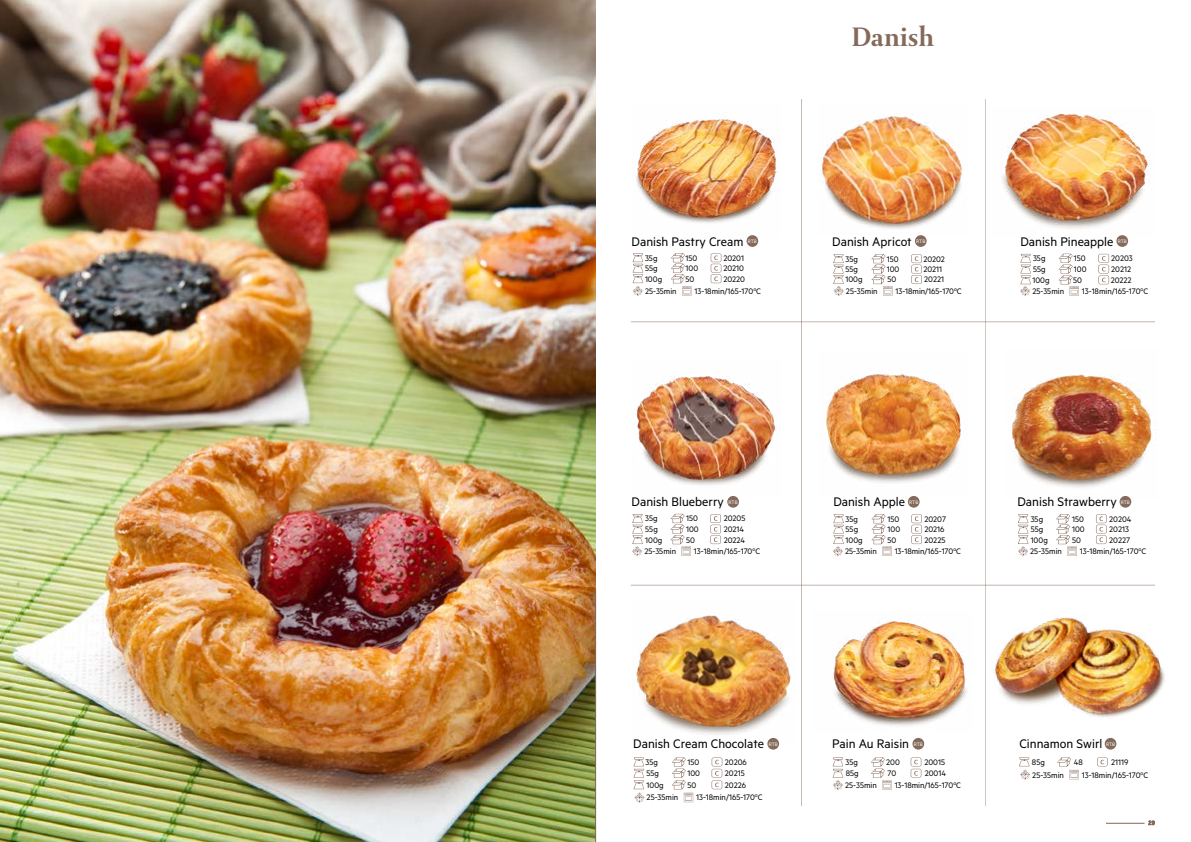
<style>
.page{position:relative;width:1191px;height:842px;background:#fff}
.page>*{position:absolute;margin:0;border:0;box-sizing:border-box;transform-origin:0 0}
.t1{font:700 28px "DTL Paradox T";color:#85695b}
.t2{font:14px "Metric";color:#000}
.t3{font:9px "Metric";color:#000}
.t4{font:5.5px "Metric";letter-spacing:-.005em;color:#fff}
</style>
<div class="page">
<hr style="left:1106px;top:823px;width:38px;height:1px;background:#85695b">
<img style="left:0;top:0;width:595px;height:842px">
<img style="left:1002px;top:114px;width:148px;height:124px">
<img style="left:636px;top:615px;width:155px;height:127px">
<img style="left:636px;top:118px;width:141px;height:120px">
<img style="left:636px;top:375px;width:144px;height:110px">
<img style="left:1012px;top:374px;width:144px;height:126px">
<img style="left:819px;top:113px;width:143px;height:116px">
<img style="left:826px;top:369px;width:135px;height:114px">
<hr style="left:595px;top:588px;width:1px;height:254px;background:#85695b">
<svg style="left:710px;top:253px;width:11px;height:30px"></svg>
<svg style="left:911px;top:254px;width:11px;height:30px"></svg>
<svg style="left:1098px;top:254px;width:11px;height:30px"></svg>
<svg style="left:710px;top:514px;width:11px;height:30px"></svg>
<svg style="left:911px;top:514px;width:11px;height:30px"></svg>
<svg style="left:1096px;top:514px;width:10px;height:30px"></svg>
<svg style="left:1097px;top:757px;width:10px;height:9px"></svg>
<img style="left:994px;top:617px;width:171px;height:124px">
<svg style="left:910px;top:757px;width:11px;height:21px"></svg>
<img style="left:833px;top:621px;width:134px;height:105px">
<hr style="left:985px;top:99px;width:1px;height:707px;background:#85695b">
<hr style="left:801px;top:99px;width:1px;height:707px;background:#85695b">
<hr style="left:631px;top:322px;width:524px;height:1px;background:#85695b">
<hr style="left:631px;top:585px;width:524px;height:1px;background:#85695b">
<svg style="left:711px;top:757px;width:11px;height:32px"></svg>
<svg style="left:671px;top:253px;width:20px;height:43px"></svg>
<svg style="left:632px;top:253px;width:11px;height:43px"></svg>
<svg style="left:871px;top:254px;width:21px;height:42px"></svg>
<svg style="left:833px;top:254px;width:10px;height:42px"></svg>
<svg style="left:1058px;top:254px;width:21px;height:42px"></svg>
<svg style="left:1020px;top:254px;width:11px;height:42px"></svg>
<svg style="left:670px;top:514px;width:21px;height:42px"></svg>
<svg style="left:632px;top:514px;width:11px;height:42px"></svg>
<svg style="left:871px;top:514px;width:20px;height:42px"></svg>
<svg style="left:833px;top:514px;width:11px;height:42px"></svg>
<svg style="left:1056px;top:514px;width:20px;height:42px"></svg>
<svg style="left:1018px;top:514px;width:10px;height:42px"></svg>
<svg style="left:672px;top:757px;width:21px;height:45px"></svg>
<svg style="left:633px;top:757px;width:11px;height:45px"></svg>
<svg style="left:871px;top:757px;width:20px;height:33px"></svg>
<svg style="left:832px;top:757px;width:11px;height:33px"></svg>
<svg style="left:1057px;top:757px;width:21px;height:22px"></svg>
<svg style="left:1019px;top:757px;width:11px;height:22px"></svg>
<div style="left:746px;top:235px;width:12px;height:12px;background:#85695b;border-radius:50%"></div>
<div style="left:727px;top:496px;width:12px;height:12px;background:#85695b;border-radius:50%"></div>
<div style="left:767px;top:738px;width:12px;height:12px;background:#85695b;border-radius:50%"></div>
<div style="left:912px;top:738px;width:12px;height:12px;background:#85695b;border-radius:50%"></div>
<div style="left:1104px;top:738px;width:12px;height:12px;background:#85695b;border-radius:50%"></div>
<div style="left:908px;top:496px;width:11px;height:12px;background:#85695b;border-radius:50%"></div>
<div style="left:1119px;top:496px;width:12px;height:12px;background:#85695b;border-radius:50%"></div>
<div style="left:915px;top:235px;width:11px;height:12px;background:#85695b;border-radius:50%"></div>
<div style="left:1116px;top:235px;width:12px;height:12px;background:#85695b;border-radius:50%"></div>
<svg style="left:37px;top:821px;width:6px;height:4px"></svg>
<h1 class="t1" style="left:851px;top:19px;width:84px">Danish</h1>
<h2 class="t2" style="left:631px;top:233px;width:113px">Danish Pastry Cream</h2>
<h2 class="t2" style="left:832px;top:233px;width:81px">Danish Apricot</h2>
<h2 class="t2" style="left:1020px;top:233px;width:95px">Danish Pineapple</h2>
<p class="t4" style="left:748px;top:238px;width:11px">RTB</p>
<p class="t4" style="left:916px;top:238px;width:11px">RTB</p>
<p class="t4" style="left:1117px;top:238px;width:11px">RTB</p>
<p class="t3" style="left:645px;top:253px;width:14px">35g</p>
<p class="t3" style="left:685px;top:253px;width:13px">150</p>
<p class="t3" style="left:723px;top:253px;width:22px">20201</p>
<p class="t3" style="left:645px;top:263px;width:14px">55g</p>
<p class="t3" style="left:685px;top:263px;width:14px">100</p>
<p class="t3" style="left:723px;top:263px;width:22px">20210</p>
<p class="t3" style="left:645px;top:274px;width:19px">100g</p>
<p class="t3" style="left:685px;top:274px;width:10px">50</p>
<p class="t3" style="left:723px;top:274px;width:23px">20220</p>
<p class="t3" style="left:845px;top:274px;width:19px">100g</p>
<p class="t3" style="left:887px;top:274px;width:10px">50</p>
<p class="t3" style="left:924px;top:274px;width:21px">20221</p>
<p class="t3" style="left:845px;top:253px;width:14px">35g</p>
<p class="t3" style="left:886px;top:253px;width:13px">150</p>
<p class="t3" style="left:923px;top:253px;width:23px">20202</p>
<p class="t3" style="left:845px;top:264px;width:14px">55g</p>
<p class="t3" style="left:886px;top:264px;width:14px">100</p>
<p class="t3" style="left:923px;top:264px;width:20px">20211</p>
<p class="t3" style="left:1033px;top:253px;width:14px">35g</p>
<p class="t3" style="left:1073px;top:253px;width:13px">150</p>
<p class="t3" style="left:1111px;top:253px;width:23px">20203</p>
<p class="t3" style="left:1033px;top:264px;width:14px">55g</p>
<p class="t3" style="left:1073px;top:264px;width:14px">100</p>
<p class="t3" style="left:1111px;top:264px;width:21px">20212</p>
<p class="t3" style="left:1032px;top:275px;width:19px">100g</p>
<p class="t3" style="left:1073px;top:275px;width:10px">50</p>
<p class="t3" style="left:1110px;top:275px;width:22px">20222</p>
<p class="t3" style="left:645px;top:286px;width:33px">25-35min</p>
<p class="t3" style="left:694px;top:286px;width:68px">13-18min/165-170<sup>o</sup>C</p>
<p class="t3" style="left:846px;top:286px;width:33px">25-35min</p>
<p class="t3" style="left:895px;top:286px;width:68px">13-18min/165-170<sup>o</sup>C</p>
<p class="t3" style="left:1032px;top:286px;width:33px">25-35min</p>
<p class="t3" style="left:1081px;top:286px;width:68px">13-18min/165-170<sup>o</sup>C</p>
<h2 class="t2" style="left:631px;top:494px;width:94px">Danish Blueberry</h2>
<h2 class="t2" style="left:833px;top:494px;width:73px">Danish Apple</h2>
<h2 class="t2" style="left:1017px;top:494px;width:101px">Danish Strawberry</h2>
<p class="t4" style="left:728px;top:499px;width:11px">RTB</p>
<p class="t4" style="left:909px;top:499px;width:11px">RTB</p>
<p class="t4" style="left:1120px;top:499px;width:11px">RTB</p>
<p class="t3" style="left:645px;top:513px;width:14px">35g</p>
<p class="t3" style="left:686px;top:513px;width:13px">150</p>
<p class="t3" style="left:723px;top:513px;width:23px">20205</p>
<p class="t3" style="left:645px;top:524px;width:14px">55g</p>
<p class="t3" style="left:686px;top:524px;width:14px">100</p>
<p class="t3" style="left:723px;top:524px;width:22px">20214</p>
<p class="t3" style="left:645px;top:534px;width:19px">100g</p>
<p class="t3" style="left:686px;top:534px;width:10px">50</p>
<p class="t3" style="left:723px;top:534px;width:23px">20224</p>
<p class="t3" style="left:845px;top:514px;width:14px">35g</p>
<p class="t3" style="left:887px;top:514px;width:13px">150</p>
<p class="t3" style="left:924px;top:514px;width:23px">20207</p>
<p class="t3" style="left:845px;top:524px;width:14px">55g</p>
<p class="t3" style="left:887px;top:524px;width:14px">100</p>
<p class="t3" style="left:924px;top:524px;width:22px">20216</p>
<p class="t3" style="left:845px;top:534px;width:19px">100g</p>
<p class="t3" style="left:887px;top:534px;width:10px">50</p>
<p class="t3" style="left:924px;top:534px;width:22px">20225</p>
<p class="t3" style="left:1030px;top:514px;width:14px">35g</p>
<p class="t3" style="left:1072px;top:514px;width:13px">150</p>
<p class="t3" style="left:1109px;top:514px;width:24px">20204</p>
<p class="t3" style="left:1030px;top:534px;width:19px">100g</p>
<p class="t3" style="left:1072px;top:534px;width:10px">50</p>
<p class="t3" style="left:1109px;top:534px;width:22px">20227</p>
<p class="t3" style="left:1030px;top:524px;width:14px">55g</p>
<p class="t3" style="left:1072px;top:524px;width:14px">100</p>
<p class="t3" style="left:1109px;top:524px;width:21px">20213</p>
<p class="t3" style="left:644px;top:546px;width:33px">25-35min</p>
<p class="t3" style="left:694px;top:546px;width:68px">13-18min/165-170<sup>o</sup>C</p>
<p class="t3" style="left:845px;top:546px;width:33px">25-35min</p>
<p class="t3" style="left:894px;top:546px;width:68px">13-18min/165-170<sup>o</sup>C</p>
<p class="t3" style="left:1030px;top:546px;width:33px">25-35min</p>
<p class="t3" style="left:1079px;top:546px;width:68px">13-18min/165-170<sup>o</sup>C</p>
<h2 class="t2" style="left:633px;top:736px;width:132px">Danish Cream Chocolate</h2>
<h2 class="t2" style="left:1019px;top:736px;width:85px">Cinnamon Swirl</h2>
<p class="t3" style="left:1032px;top:757px;width:14px">85g</p>
<p class="t3" style="left:1074px;top:757px;width:11px">48</p>
<p class="t3" style="left:1111px;top:757px;width:19px">21119</p>
<h2 class="t2" style="left:832px;top:736px;width:78px">Pain Au Raisin</h2>
<p class="t3" style="left:845px;top:768px;width:14px">85g</p>
<p class="t3" style="left:887px;top:768px;width:10px">70</p>
<p class="t3" style="left:924px;top:768px;width:23px">20014</p>
<p class="t4" style="left:768px;top:741px;width:11px">RTB</p>
<p class="t4" style="left:913px;top:741px;width:11px">RTB</p>
<p class="t4" style="left:1106px;top:741px;width:11px">RTB</p>
<p class="t3" style="left:845px;top:757px;width:14px">35g</p>
<p class="t3" style="left:886px;top:757px;width:15px">200</p>
<p class="t3" style="left:924px;top:757px;width:22px">20015</p>
<p class="t3" style="left:645px;top:757px;width:14px">35g</p>
<p class="t3" style="left:687px;top:757px;width:13px">150</p>
<p class="t3" style="left:725px;top:757px;width:23px">20206</p>
<p class="t3" style="left:646px;top:768px;width:14px">55g</p>
<p class="t3" style="left:687px;top:768px;width:14px">100</p>
<p class="t3" style="left:725px;top:768px;width:21px">20215</p>
<p class="t3" style="left:646px;top:780px;width:19px">100g</p>
<p class="t3" style="left:687px;top:780px;width:10px">50</p>
<p class="t3" style="left:725px;top:780px;width:23px">20226</p>
<p class="t3" style="left:1032px;top:769px;width:33px">25-35min</p>
<p class="t3" style="left:1081px;top:769px;width:68px">13-18min/165-170<sup>o</sup>C</p>
<p class="t3" style="left:845px;top:780px;width:33px">25-35min</p>
<p class="t3" style="left:894px;top:780px;width:68px">13-18min/165-170<sup>o</sup>C</p>
<p class="t3" style="left:646px;top:792px;width:33px">25-35min</p>
<p class="t3" style="left:696px;top:792px;width:68px">13-18min/165-170<sup>o</sup>C</p>
</div>
